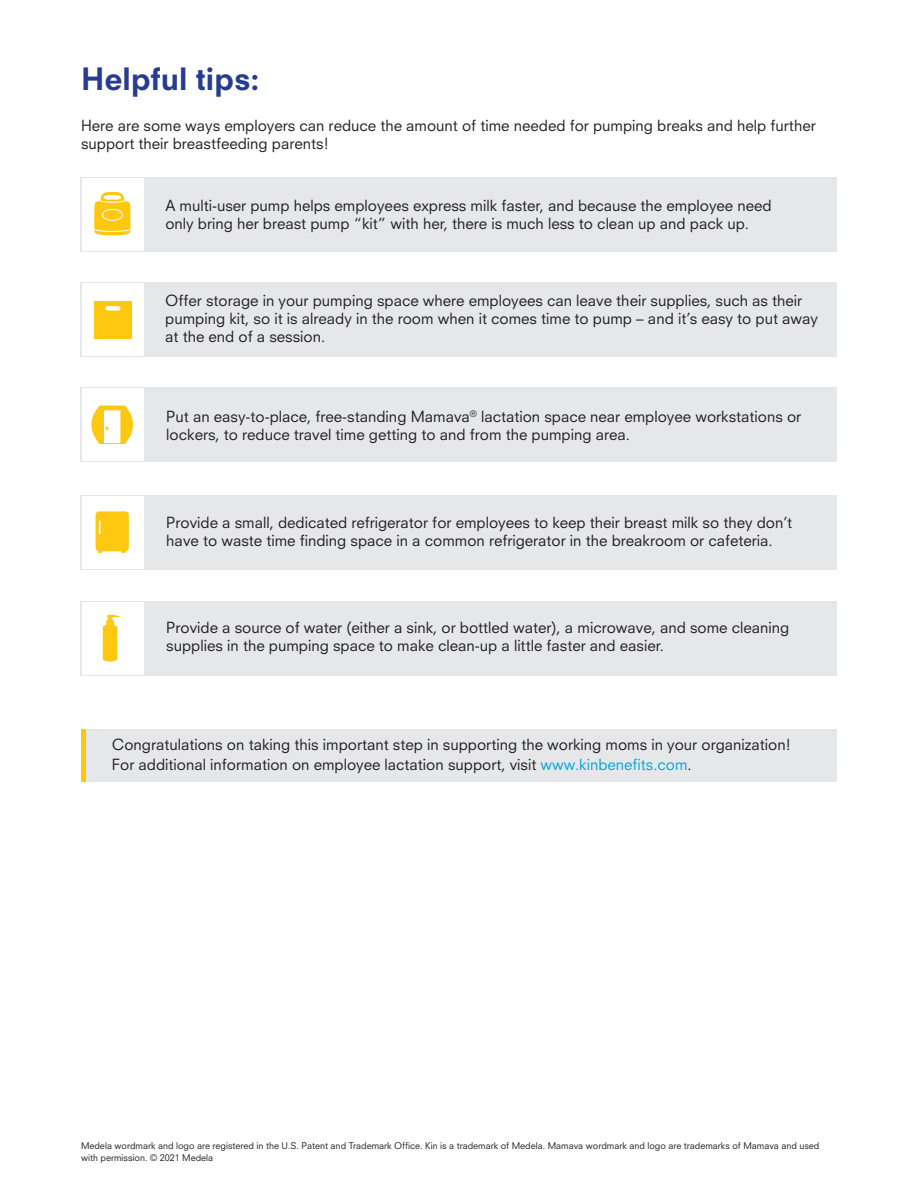
<style>
.page{position:relative;width:918px;height:1188px;background:#fff}
.page>*{position:absolute;margin:0;border:0;box-sizing:border-box;transform-origin:0 0}
.t1{font:800 30px "Neuzeit SLT Std";color:#263c90}
.t2{font:15px/18px "Neuzeit SLT Std";color:#231f20}
.t3{font:9px/12px "Neuzeit SLT Std";color:#231f20}
.s1{color:#00a9d8}
</style>
<div class="page">
<div style="left:81px;top:177px;width:756px;height:75px;background:#e6e7e9"></div>
<div style="left:82px;top:178px;width:62px;height:73px;background:#fff"></div>
<svg style="left:94px;top:192px;width:37px;height:43px;background:#fed448"></svg>
<div style="left:81px;top:729px;width:756px;height:53px;background:#e6e7e9"></div>
<div style="left:81px;top:729px;width:5px;height:53px;background:#fec70c"></div>
<div style="left:81px;top:282px;width:756px;height:75px;background:#e6e7e9"></div>
<div style="left:82px;top:283px;width:62px;height:72px;background:#fff"></div>
<div style="left:94px;top:301px;width:37px;height:38px;background:#fec710"></div>
<div style="left:105px;top:306px;width:16px;height:5px;background:#fff;border-radius:2px"></div>
<div style="left:81px;top:388px;width:756px;height:74px;background:#e6e7e9"></div>
<div style="left:82px;top:389px;width:62px;height:72px;background:#fff"></div>
<svg style="left:91px;top:406px;width:42px;height:38px"></svg>
<div style="left:81px;top:495px;width:756px;height:74px;background:#e6e7e9"></div>
<div style="left:82px;top:496px;width:62px;height:72px;background:#fff"></div>
<div style="left:96px;top:511px;width:33px;height:40px;background:#fec710;border-radius:4px"></div>
<svg style="left:99px;top:521px;width:1px;height:13px"></svg>
<div style="left:81px;top:602px;width:756px;height:74px;background:#e6e7e9"></div>
<div style="left:82px;top:603px;width:62px;height:72px;background:#fff"></div>
<svg style="left:103px;top:615px;width:17px;height:47px"></svg>
<p class="t1" style="left:81px;top:61px;width:180px">Helpful tips:</p>
<p class="t2" style="left:81px;top:116px;width:736px">Here are some ways employers can reduce the amount of time needed for pumping breaks and help further support their breastfeeding parents!</p>
<p class="t2" style="left:165px;top:196px;width:608px">A multi-user pump helps employees express milk faster, and because the employee need only bring her breast pump “kit” with her, there is much less to clean up and pack up.</p>
<p class="t2" style="left:165px;top:292px;width:654px">Offer storage in your pumping space where employees can leave their supplies, such as their pumping kit, so it is already in the room when it comes time to pump – and it’s easy to put away at the end of a session.</p>
<p class="t2" style="left:166px;top:407px;width:636px">Put an easy-to-place, free-standing Mamava<sup>®</sup> lactation space near employee workstations or lockers, to reduce travel time getting to and from the pumping area.</p>
<p class="t2" style="left:166px;top:513px;width:628px">Provide a small, dedicated refrigerator for employees to keep their breast milk so they don’t have to waste time finding space in a common refrigerator in the breakroom or cafeteria.</p>
<p class="t2" style="left:166px;top:619px;width:624px">Provide a source of water (either a sink, or bottled water), a microwave, and some cleaning supplies in the pumping space to make clean-up a little faster and easier.</p>
<p class="t2" style="left:112px;top:735px;width:680px;line-height:19.5px">Congratulations on taking this important step in supporting the working moms in your organization!<br>For additional information on employee lactation support, visit <span class="s1">www.kinbenefits.com</span>.</p>
<p class="t3" style="left:81px;top:1140px;width:740px">Medela wordmark and logo are registered in the U.S. Patent and Trademark Office. Kin is a trademark of Medela. Mamava wordmark and logo are trademarks of Mamava and used with permission. © 2021 Medela</p>
</div>
